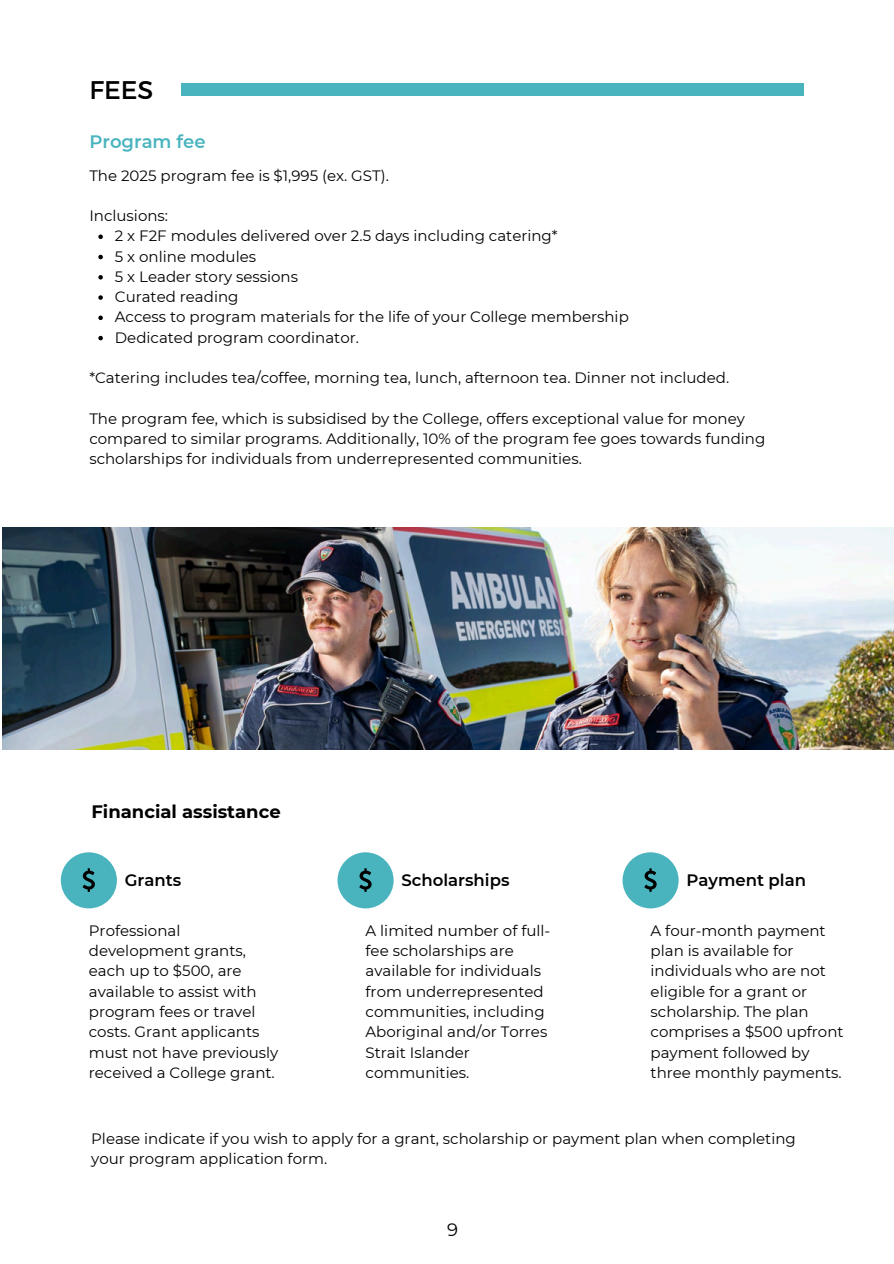
<style>
.page{position:relative;width:894px;height:1264px;background:#fff}
.page>*{position:absolute;margin:0;border:0;box-sizing:border-box;transform-origin:0 0}
.t1{font:25.5px "Montserrat";color:#000}
.t2{font:700 18px "Montserrat";color:#000}
.t3{font:600 18px "Montserrat";color:#49b4be}
.t4{font:18px "Montserrat";color:#000}
.t5{font:600 16.5px "Montserrat";color:#000}
.t6{font:15px/20.2px "Montserrat";color:#000}
</style>
<div class="page">
<div style="left:181px;top:83px;width:623px;height:13px;background:#49b4be"></div>
<div style="left:61px;top:852px;width:56px;height:56px;background:#49b4be;border-radius:50%"></div>
<svg style="left:82px;top:868px;width:13px;height:23px"></svg>
<div style="left:337px;top:852px;width:56px;height:56px;background:#49b4be;border-radius:50%"></div>
<svg style="left:359px;top:868px;width:12px;height:23px"></svg>
<div style="left:622px;top:852px;width:56px;height:56px;background:#49b4be;border-radius:50%"></div>
<svg style="left:644px;top:868px;width:12px;height:23px"></svg>
<img style="left:2px;top:528px;width:891px;height:221px">
<svg style="left:98px;top:234px;width:5px;height:5px"></svg>
<svg style="left:98px;top:255px;width:5px;height:4px"></svg>
<svg style="left:98px;top:275px;width:5px;height:4px"></svg>
<svg style="left:98px;top:295px;width:5px;height:5px"></svg>
<svg style="left:98px;top:315px;width:5px;height:5px"></svg>
<svg style="left:98px;top:336px;width:5px;height:4px"></svg>
<p class="t1" style="left:89px;top:73px;width:65px">FEES</p>
<p class="t3" style="left:89px;top:130px;width:118px">Program fee</p>
<p class="t6" style="left:89px;top:165px;width:301px">The 2025 program fee is $1,995 (ex. GST).</p>
<p class="t6" style="left:89px;top:205px;width:80px">Inclusions:</p>
<p class="t6" style="left:115px;top:226px;width:444px">2 x F2F modules delivered over 2.5 days including catering*</p>
<p class="t6" style="left:115px;top:246px;width:143px">5 x online modules</p>
<h2 class="t6" style="left:115px;top:266px;width:185px">5 x Leader story sessions</h2>
<p class="t6" style="left:115px;top:286px;width:125px">Curated reading</p>
<h2 class="t6" style="left:115px;top:307px;width:515px">Access to program materials for the life of your College membership</h2>
<p class="t6" style="left:115px;top:327px;width:245px">Dedicated program coordinator.</p>
<p class="t6" style="left:89px;top:367px;width:641px">*Catering includes tea/coffee, morning tea, lunch, afternoon tea. Dinner not included.</p>
<h2 class="t6" style="left:89px;top:408px;width:677px">The program fee, which is subsidised by the College, offers exceptional value for money compared to similar programs. Additionally, 10% of the program fee goes towards funding scholarships for individuals from underrepresented communities.</h2>
<p class="t2" style="left:91px;top:800px;width:191px">Financial assistance</p>
<h1 class="t5" style="left:125px;top:870px;width:58px">Grants</h1>
<h2 class="t6" style="left:89px;top:920px;width:191px">Professional development grants, each up to $500, are available to assist with program fees or travel costs. Grant applicants must not have previously received a College grant.</h2>
<p class="t5" style="left:401px;top:870px;width:109px">Scholarships</p>
<p class="t6" style="left:365px;top:920px;width:186px">A limited number of full&shy;fee scholarships are available for individuals from underrepresented communities, including<br>Aboriginal and/or Torres<br>Strait Islander communities.</p>
<p class="t5" style="left:686px;top:870px;width:121px">Payment plan</p>
<p class="t6" style="left:650px;top:920px;width:194px">A four-month payment plan is available for individuals who are not eligible for a grant or scholarship. The plan comprises a $500 upfront payment followed by three monthly payments.</p>
<p class="t6" style="left:91px;top:1128px;width:706px">Please indicate if you wish to apply for a grant, scholarship or payment plan when completing your program application form.</p>
<h2 class="t4" style="left:447px;top:1218px;width:12px">9</h2>
</div>
